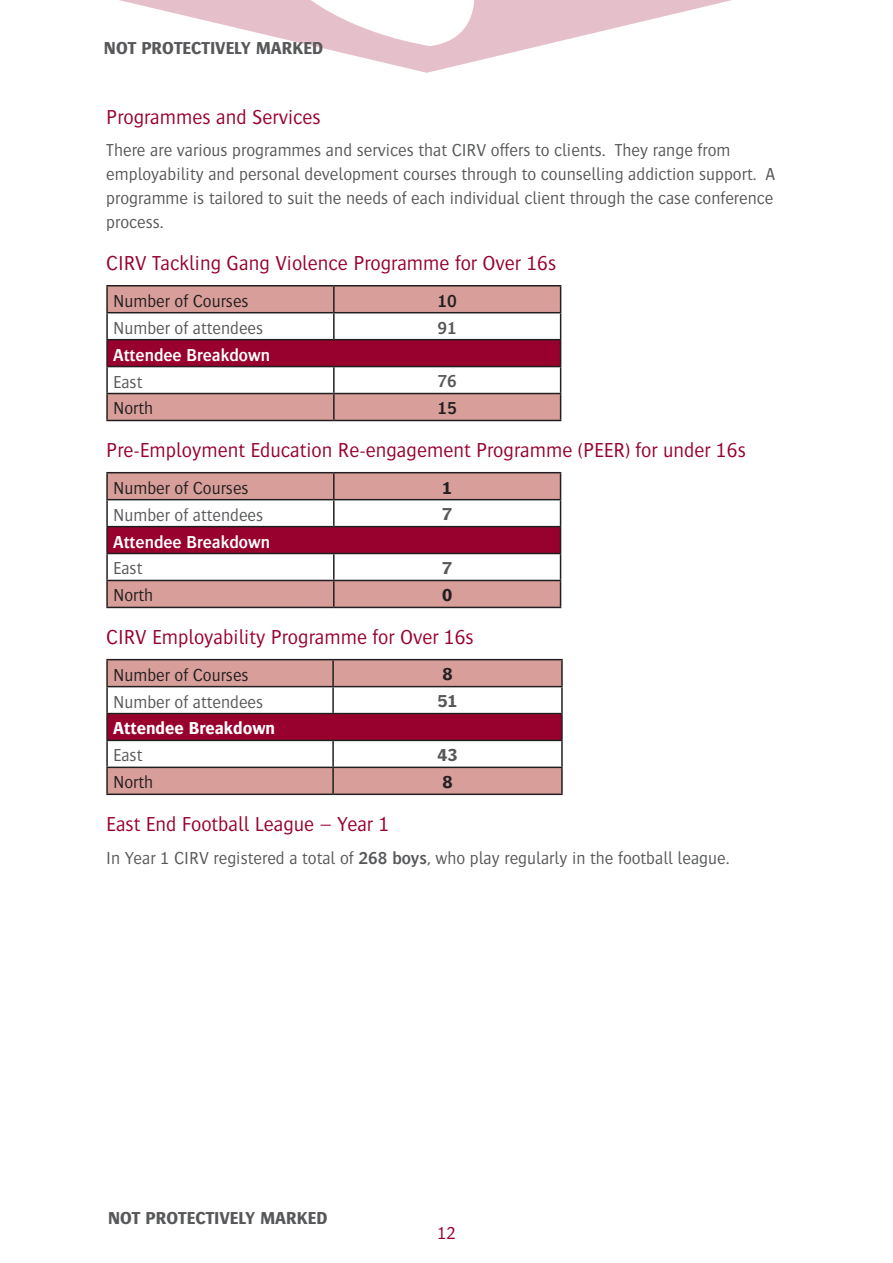
<style>
.page{position:relative;width:893px;height:1263px;background:#fff}
.page>*{position:absolute;margin:0;border:0;box-sizing:border-box;transform-origin:0 0}
.Sub_heading{font:300 21px "Bosis";color:#98012d}
.t1{font:300 18px/24px "Bosis";color:#57585a}
.t2{font:300 18px "Bosis";color:#231f20}
.t3{font:700 18px "Bosis";color:#57585a}
.t4{font:600 18px "Bosis";color:#fff}
.t5{font:700 18px "Bosis";color:#fff}
.t6{font:600 18px "Bosis";color:#231f20}
.t7{font:600 18px "Bosis";color:#57585a}
.t8{font:700 18px "Bosis";color:#231f20}
.t9{font:300 18px "Bosis";color:#98012d}
.s1{font-weight:600}
</style>
<div class="page">
<svg style="left:119px;top:0;width:613px;height:73px"></svg>
<svg style="left:108px;top:286px;width:452px;height:134px;fill:#d79e9a"></svg>
<div style="left:107px;top:340px;width:454px;height:27px;background:#98012d"></div>
<hr style="left:106px;top:285px;width:228px;height:1px;background:#231f20">
<hr style="left:106px;top:286px;width:2px;height:26px;background:#231f20">
<hr style="left:334px;top:285px;width:227px;height:1px;background:#231f20">
<hr style="left:333px;top:286px;width:2px;height:26px;background:#231f20">
<hr style="left:106px;top:312px;width:228px;height:1px;background:#231f20">
<hr style="left:106px;top:313px;width:2px;height:26px;background:#231f20">
<hr style="left:334px;top:312px;width:227px;height:1px;background:#231f20">
<hr style="left:333px;top:313px;width:2px;height:26px;background:#231f20">
<hr style="left:106px;top:339px;width:228px;height:1px;background:#231f20">
<hr style="left:106px;top:340px;width:2px;height:26px;background:#231f20">
<hr style="left:334px;top:339px;width:227px;height:1px;background:#231f20">
<hr style="left:106px;top:366px;width:228px;height:1px;background:#231f20">
<hr style="left:106px;top:367px;width:2px;height:26px;background:#231f20">
<hr style="left:334px;top:366px;width:227px;height:1px;background:#231f20">
<hr style="left:333px;top:367px;width:2px;height:26px;background:#231f20">
<hr style="left:106px;top:393px;width:228px;height:1px;background:#231f20">
<hr style="left:106px;top:394px;width:2px;height:26px;background:#231f20">
<hr style="left:334px;top:393px;width:227px;height:1px;background:#231f20">
<hr style="left:333px;top:394px;width:2px;height:26px;background:#231f20">
<svg style="left:560px;top:286px;width:1px;height:134px"></svg>
<hr style="left:106px;top:420px;width:228px;height:1px;background:#231f20">
<hr style="left:334px;top:420px;width:227px;height:1px;background:#231f20">
<svg style="left:108px;top:473px;width:452px;height:134px;fill:#d79e9a"></svg>
<div style="left:107px;top:527px;width:454px;height:26px;background:#98012d"></div>
<hr style="left:106px;top:472px;width:228px;height:1px;background:#231f20">
<hr style="left:106px;top:473px;width:2px;height:26px;background:#231f20">
<hr style="left:334px;top:472px;width:227px;height:1px;background:#231f20">
<hr style="left:333px;top:473px;width:2px;height:26px;background:#231f20">
<hr style="left:106px;top:499px;width:228px;height:1px;background:#231f20">
<hr style="left:106px;top:500px;width:2px;height:26px;background:#231f20">
<hr style="left:334px;top:499px;width:227px;height:1px;background:#231f20">
<hr style="left:333px;top:500px;width:2px;height:26px;background:#231f20">
<hr style="left:106px;top:554px;width:2px;height:26px;background:#231f20">
<hr style="left:333px;top:554px;width:2px;height:26px;background:#231f20">
<hr style="left:106px;top:580px;width:228px;height:1px;background:#231f20">
<hr style="left:106px;top:581px;width:2px;height:26px;background:#231f20">
<hr style="left:334px;top:580px;width:227px;height:1px;background:#231f20">
<hr style="left:333px;top:581px;width:2px;height:26px;background:#231f20">
<hr style="left:106px;top:607px;width:228px;height:1px;background:#231f20">
<hr style="left:334px;top:607px;width:227px;height:1px;background:#231f20">
<hr style="left:106px;top:526px;width:228px;height:1px;background:#231f20">
<hr style="left:106px;top:527px;width:2px;height:26px;background:#231f20">
<hr style="left:334px;top:526px;width:227px;height:1px;background:#231f20">
<svg style="left:560px;top:473px;width:1px;height:134px"></svg>
<hr style="left:106px;top:553px;width:228px;height:1px;background:#231f20">
<hr style="left:334px;top:553px;width:227px;height:1px;background:#231f20">
<svg style="left:108px;top:660px;width:453px;height:133px"></svg>
<div style="left:107px;top:713px;width:455px;height:27px;background:#98012d"></div>
<hr style="left:106px;top:659px;width:227px;height:1px;background:#231f20">
<hr style="left:106px;top:660px;width:2px;height:26px;background:#231f20">
<hr style="left:333px;top:659px;width:230px;height:1px;background:#231f20">
<hr style="left:332px;top:660px;width:2px;height:26px;background:#231f20">
<hr style="left:561px;top:660px;width:2px;height:26px;background:#231f20">
<hr style="left:106px;top:686px;width:227px;height:1px;background:#231f20">
<hr style="left:106px;top:687px;width:2px;height:26px;background:#231f20">
<hr style="left:333px;top:686px;width:230px;height:1px;background:#231f20">
<hr style="left:332px;top:687px;width:2px;height:26px;background:#231f20">
<hr style="left:561px;top:687px;width:2px;height:26px;background:#231f20">
<hr style="left:106px;top:713px;width:227px;height:1px;background:#231f20">
<hr style="left:106px;top:714px;width:2px;height:26px;background:#231f20">
<hr style="left:333px;top:713px;width:230px;height:1px;background:#231f20">
<hr style="left:561px;top:714px;width:2px;height:26px;background:#231f20">
<hr style="left:106px;top:740px;width:227px;height:1px;background:#231f20">
<hr style="left:106px;top:741px;width:2px;height:26px;background:#231f20">
<hr style="left:333px;top:740px;width:230px;height:1px;background:#231f20">
<hr style="left:332px;top:741px;width:2px;height:26px;background:#231f20">
<hr style="left:561px;top:741px;width:2px;height:26px;background:#231f20">
<hr style="left:106px;top:767px;width:227px;height:1px;background:#231f20">
<hr style="left:106px;top:768px;width:2px;height:25px;background:#231f20">
<hr style="left:333px;top:767px;width:230px;height:1px;background:#231f20">
<hr style="left:332px;top:768px;width:2px;height:25px;background:#231f20">
<hr style="left:561px;top:768px;width:2px;height:25px;background:#231f20">
<hr style="left:106px;top:793px;width:227px;height:2px;background:#231f20">
<hr style="left:333px;top:793px;width:230px;height:2px;background:#231f20">
<p class="t3" style="left:104px;top:38px;width:221px">NOT PROTECTIVELY MARKED</p>
<p class="Sub_heading" style="left:106px;top:106px;width:216px">Programmes and Services</p>
<p class="t1" style="left:106px;top:138px;width:671px">There are various programmes and services that CIRV offers to clients. They range from employability and personal development courses through to counselling addiction support. A programme is tailored to suit the needs of each individual client through the case conference process.</p>
<p class="Sub_heading" style="left:106px;top:252px;width:452px">CIRV Tackling Gang Violence Programme for Over 16s</p>
<p class="t2" style="left:113px;top:291px;width:137px">Number of Courses</p>
<p class="t6" style="left:437px;top:291px;width:21px">10</p>
<p class="t1" style="left:113px;top:315px;width:152px">Number of attendees</p>
<p class="t7" style="left:437px;top:318px;width:21px">91</p>
<p class="t4" style="left:113px;top:345px;width:158px">Attendee Breakdown</p>
<p class="t1" style="left:113px;top:369px;width:31px">East</p>
<p class="t7" style="left:438px;top:372px;width:21px">76</p>
<p class="t2" style="left:113px;top:399px;width:42px">North</p>
<p class="t6" style="left:437px;top:399px;width:21px">15</p>
<p class="Sub_heading" style="left:106px;top:439px;width:641px">Pre-Employment Education Re-engagement Programme (PEER) for under 16s</p>
<p class="t2" style="left:113px;top:478px;width:137px">Number of Courses</p>
<p class="t8" style="left:442px;top:477px;width:12px">1</p>
<p class="t1" style="left:113px;top:502px;width:152px">Number of attendees</p>
<p class="t3" style="left:442px;top:504px;width:12px">7</p>
<p class="t4" style="left:113px;top:532px;width:158px">Attendee Breakdown</p>
<p class="t1" style="left:113px;top:556px;width:31px">East</p>
<p class="t3" style="left:442px;top:558px;width:12px">7</p>
<p class="t2" style="left:113px;top:586px;width:42px">North</p>
<p class="t8" style="left:442px;top:585px;width:12px">0</p>
<p class="Sub_heading" style="left:106px;top:626px;width:369px">CIRV Employability Programme for Over 16s</p>
<p class="t2" style="left:113px;top:665px;width:137px">Number of Courses</p>
<p class="t8" style="left:442px;top:664px;width:12px">8</p>
<p class="t1" style="left:113px;top:689px;width:152px">Number of attendees</p>
<p class="t3" style="left:437px;top:691px;width:22px">51</p>
<p class="t5" style="left:113px;top:718px;width:164px">Attendee Breakdown</p>
<p class="t1" style="left:113px;top:743px;width:31px">East</p>
<p class="t3" style="left:437px;top:745px;width:22px">43</p>
<p class="t2" style="left:113px;top:773px;width:42px">North</p>
<p class="t8" style="left:442px;top:772px;width:12px">8</p>
<p class="Sub_heading" style="left:106px;top:813px;width:285px">East End Football League – Year 1</p>
<p class="t1" style="left:106px;top:845px;width:624px">In Year 1 CIRV registered a total of <span class="s1">268 boys</span>, who play regularly in the football league.</p>
<p class="t3" style="left:108px;top:1208px;width:221px">NOT PROTECTIVELY MARKED</p>
<p class="t9" style="left:437px;top:1223px;width:20px">12</p>
</div>
